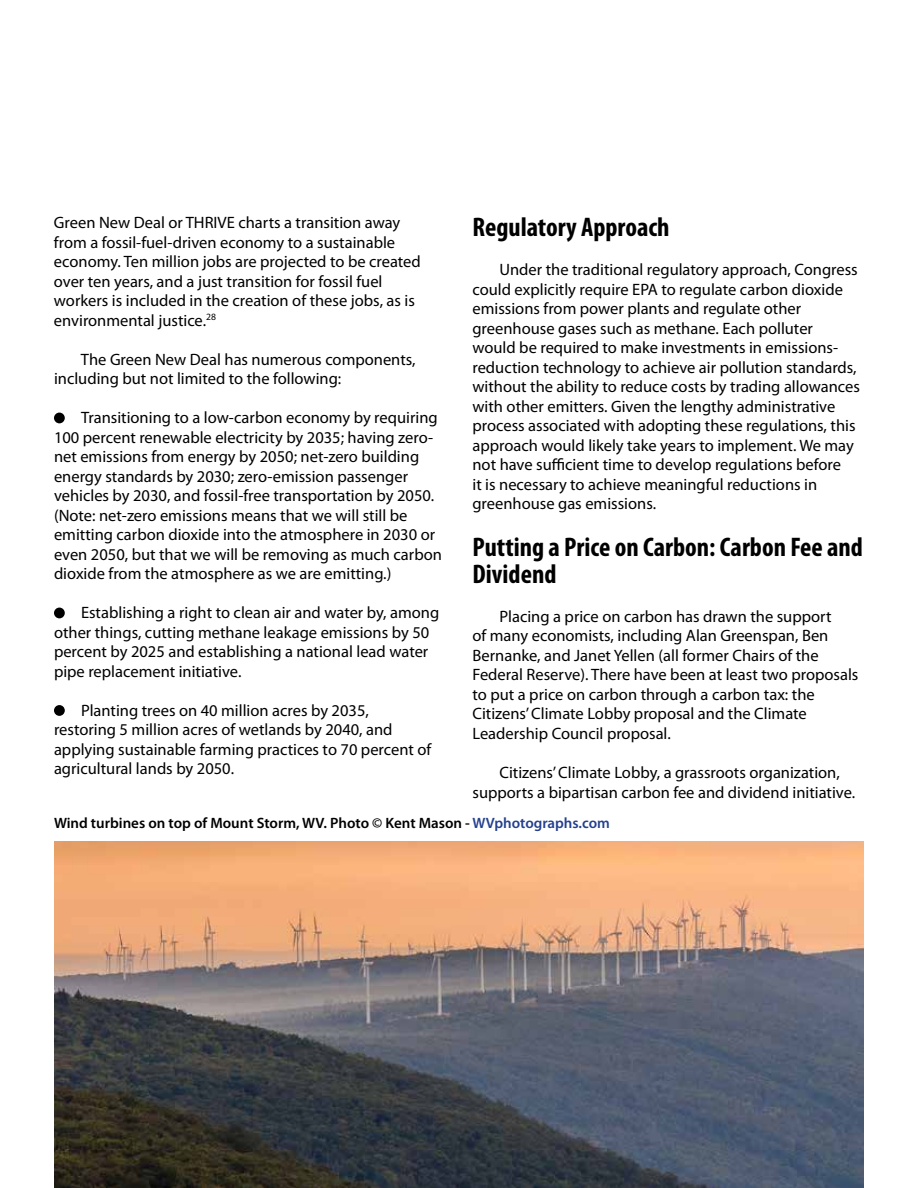
<style>
.page{position:relative;width:918px;height:1188px;background:#fff}
.page>*{position:absolute;margin:0;border:0;box-sizing:border-box;transform-origin:0 0}
.t1{font:700 condensed 27px/27px "Myriad Pro";color:#000}
.t2{font:16.5px/19.5px "Myriad Pro";color:#000}
.t3{font:600 15px "Myriad Pro";color:#000}
.s1{color:#25408f}
</style>
<div class="page">
<div style="left:54px;top:413px;width:11px;height:10px;background:#000;border-radius:50%"></div>
<div style="left:54px;top:608px;width:11px;height:10px;background:#000;border-radius:50%"></div>
<div style="left:54px;top:705px;width:11px;height:11px;background:#000;border-radius:50%"></div>
<img style="left:54px;top:842px;width:810px;height:346px">
<p class="t2" style="left:54px;top:213px;width:368px">Green New Deal or THRIVE charts a transition away from a fossil-fuel-driven economy to a sustainable economy. Ten million jobs are projected to be created over ten years, and a just transition for fossil fuel workers is included in the creation of these jobs, as is environmental justice.<sup>28</sup></p>
<p class="t2" style="left:54px;top:349px;width:363px;text-indent:27px">The Green New Deal has numerous components, including but not limited to the following:</p>
<p class="t2" style="left:54px;top:408px;width:389px;text-indent:27px">Transitioning to a low-carbon economy by requiring 100 percent renewable electricity by 2035; having zero&shy;net emissions from energy by 2050; net-zero building energy standards by 2030; zero-emission passenger vehicles by 2030, and fossil-free transportation by 2050. (Note: net-zero emissions means that we will still be emitting carbon dioxide into the atmosphere in 2030 or even 2050, but that we will be removing as much carbon dioxide from the atmosphere as we are emitting.)</p>
<p class="t2" style="left:54px;top:603px;width:387px;text-indent:27px">Establishing a right to clean air and water by, among other things, cutting methane leakage emissions by 50 percent by 2025 and establishing a national lead water pipe replacement initiative.</p>
<p class="t2" style="left:54px;top:700px;width:379px;text-indent:27px">Planting trees on 40 million acres by 2035, restoring 5 million acres of wetlands by 2040, and applying sustainable farming practices to 70 percent of agricultural lands by 2050.</p>
<h1 class="t1" style="left:472px;top:213px;width:199px">Regulatory Approach</h1>
<p class="t2" style="left:472px;top:260px;width:389px;text-indent:27px">Under the traditional regulatory approach, Congress could explicitly require EPA to regulate carbon dioxide emissions from power plants and regulate other greenhouse gases such as methane. Each polluter would be required to make investments in emissions&shy;reduction technology to achieve air pollution standards, without the ability to reduce costs by trading allowances with other emitters. Given the lengthy administrative process associated with adopting these regulations, this approach would likely take years to implement. We may not have sufficient time to develop regulations before<br>it is necessary to achieve meaningful reductions in greenhouse gas emissions.</p>
<h1 class="t1" style="left:472px;top:533px;width:392px">Putting a Price on Carbon: Carbon Fee and<br>Dividend</h1>
<p class="t2" style="left:472px;top:606px;width:388px;text-indent:27px">Placing a price on carbon has drawn the support<br>of many economists, including Alan Greenspan, Ben Bernanke, and Janet Yellen (all former Chairs of the Federal Reserve). There have been at least two proposals to put a price on carbon through a carbon tax: the Citizens’ Climate Lobby proposal and the Climate Leadership Council proposal.</p>
<p class="t2" style="left:472px;top:763px;width:384px;text-indent:27px">Citizens’ Climate Lobby, a grassroots organization, supports a bipartisan carbon fee and dividend initiative.</p>
<p class="t3" style="left:54px;top:814px;width:557px">Wind turbines on top of Mount Storm, WV. Photo © Kent Mason - <span class="s1">WVphotographs.com</span></p>
</div>
